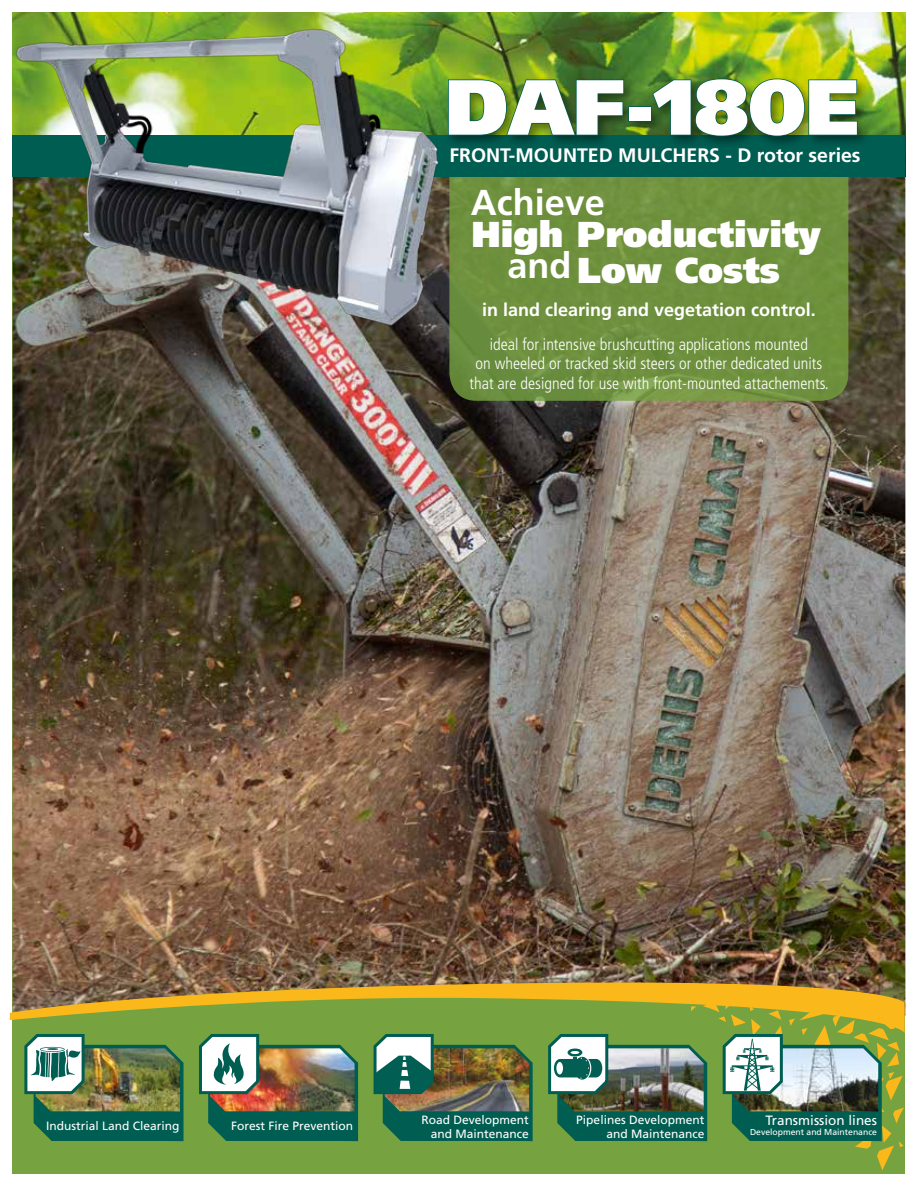
<style>
.page{position:relative;width:918px;height:1188px;background:#fff}
.page>*{position:absolute;margin:0;border:0;box-sizing:border-box;transform-origin:0 0}
.t1{font:900 78px "Frutiger LT Std";color:#fff}
.t2{font:900 36px/36.3px "Frutiger LT Std";color:#fff}
.t3{font:700 36px/63.9px "Frutiger LT Std";color:#fff;text-align:center}
.t4{font:700 19.5px "Frutiger LT Std";color:#fff}
.t5{font:700 18px "Frutiger LT Std";color:#fff}
.t6{font:300 condensed 16.5px/19.8px "Frutiger LT Std";color:#fff;text-align:center}
.t7{font:13.5px "Frutiger LT Std";color:#fff}
.t8{font:12px/14.4px "Frutiger LT Std";color:#fff;text-align:right}
.t9{font:8.7px "Frutiger LT Std";color:#fff}
</style>
<div class="page">
<div style="left:12px;top:218px;width:893px;height:956px;background:#76a340"></div>
<img style="left:13px;top:177px;width:892px;height:799px">
<svg style="left:10px;top:976px;width:895px;height:57px"></svg>
<img style="left:24px;top:1034px;width:160px;height:107px">
<img style="left:199px;top:1034px;width:159px;height:107px">
<img style="left:374px;top:1034px;width:159px;height:107px">
<svg style="left:548px;top:995px;width:356px;height:175px"></svg>
<img style="left:13px;top:13px;width:892px;height:122px">
<svg style="left:449px;top:177px;width:399px;height:224px;fill:#6e903d"></svg>
<div style="left:13px;top:135px;width:892px;height:42px;background:#005d52"></div>
<div style="left:445px;top:75px;width:425px;height:74px;background:#000;opacity:.41"></div>
<img style="left:447px;top:79px;width:178px;height:58px">
<div style="left:628px;top:106px;width:24px;height:15px;border:2px solid #005d52"></div>
<img style="left:651px;top:78px;width:207px;height:59px">
<img style="left:12px;top:24px;width:432px;height:306px">
<h1 class="t1" style="left:445px;top:60px;width:416px">DAF-180E</h1>
<p class="t4" style="left:449px;top:143px;width:413px">FRONT-MOUNTED MULCHERS - D rotor series</p>
<h2 class="t3" style="left:471px;top:170px;width:136px">Achieve and</h2>
<p class="t5" style="left:482px;top:299px;width:335px">in land clearing and vegetation control.</p>
<h2 class="t2" style="left:577px;top:216px;width:245px;text-indent:-106px">High Productivity<br>Low Costs</h2>
<p class="t6" style="left:470px;top:334px;width:361px">ideal for intensive brushcutting applications mounted<br>on wheeled or tracked skid steers or other dedicated units that are designed for use with front-mounted attachements.</p>
<p class="t8" style="left:46px;top:1118px;width:135px">Industrial Land Clearing</p>
<p class="t8" style="left:421px;top:1112px;width:109px">Road Development and Maintenance</p>
<p class="t8" style="left:576px;top:1112px;width:130px">Pipelines Development and Maintenance</p>
<p class="t7" style="left:765px;top:1112px;width:113px">Transmission lines</p>
<p class="t8" style="left:231px;top:1118px;width:124px">Forest Fire Prevention</p>
<p class="t9" style="left:750px;top:1127px;width:129px">Development and Maintenance</p>
</div>
